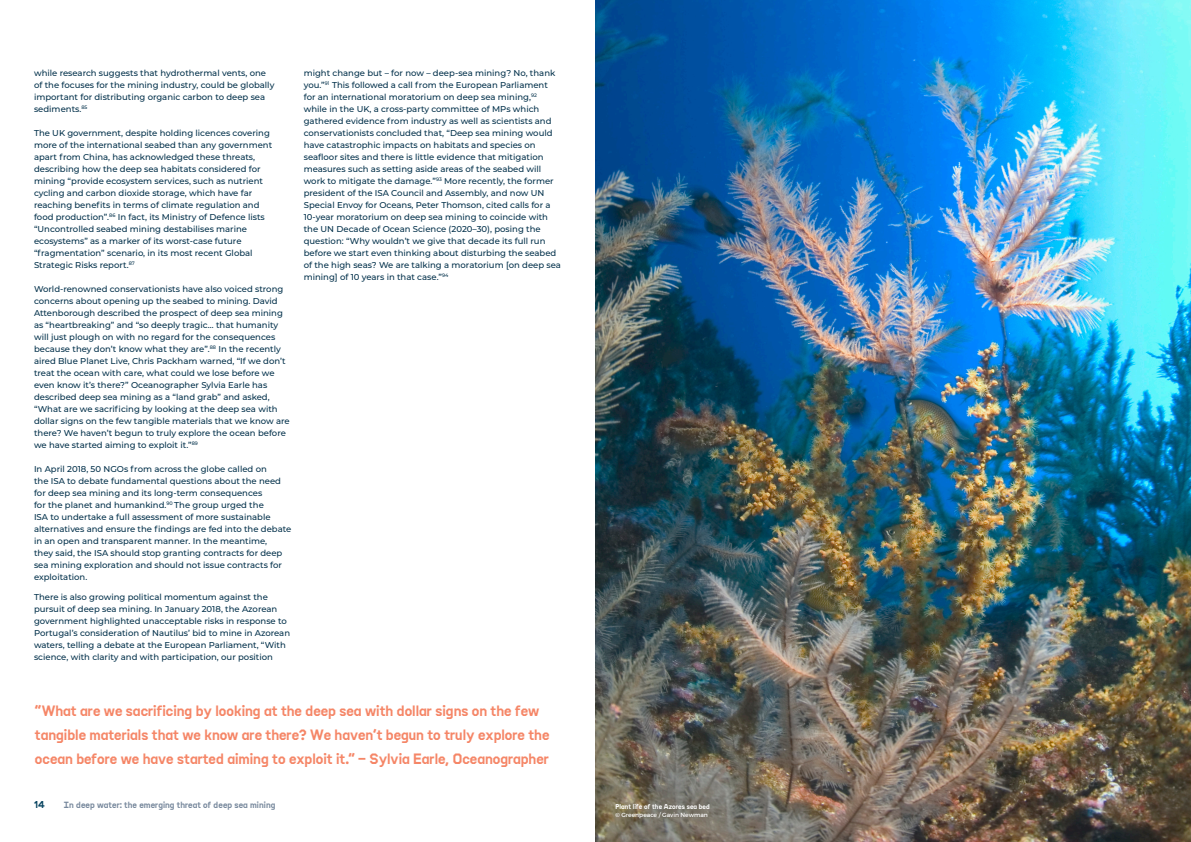
<style>
.page{position:relative;width:1191px;height:842px;background:#fff}
.page>*{position:absolute;margin:0;border:0;box-sizing:border-box;transform-origin:0 0}
.Body{font:15px/24px "Sanctuary LC";color:#f58667}
.t1{font:10px "Sanctuary LC";color:#0b4662}
.t2{font:9px "Sanctuary LC";letter-spacing:.01em;color:#78899d}
.t3{font:500 8.5px/12px "Montserrat";color:#03314b}
.captions{font:7px "Sanctuary LC";letter-spacing:.01em;color:#fff}
.captions-2{font:6px "Montserrat";color:#fff}
</style>
<div class="page">
<img style="left:595px;top:0;width:596px;height:842px">
<p class="t3" style="left:34px;top:67px;width:242px">while research suggests that hydrothermal vents, one of the focuses for the mining industry, could be globally important for distributing organic carbon to deep sea sediments.<sup>85</sup></p>
<p class="t3" style="left:34px;top:127px;width:240px">The UK government, despite holding licences covering more of the international seabed than any government apart from China, has acknowledged these threats, describing how the deep sea habitats considered for mining “provide ecosystem services, such as nutrient cycling and carbon dioxide storage, which have far reaching benefits in terms of climate regulation and food production”.<sup>86</sup> In fact, its Ministry of Defence lists “Uncontrolled seabed mining destabilises marine ecosystems” as a marker of its worst-case future “fragmentation” scenario, in its most recent Global Strategic Risks report.<sup>87</sup></p>
<p class="t3" style="left:34px;top:283px;width:257px">World-renowned conservationists have also voiced strong concerns about opening up the seabed to mining. David Attenborough described the prospect of deep sea mining as “heartbreaking” and “so deeply tragic… that humanity will just plough on with no regard for the consequences because they don’t know what they are”.<sup>88</sup> In the recently aired Blue Planet Live, Chris Packham warned, “If we don’t treat the ocean with care, what could we lose before we even know it’s there?” Oceanographer Sylvia Earle has described deep sea mining as a “land grab” and asked, “What are we sacrificing by looking at the deep sea with dollar signs on the few tangible materials that we know are there? We haven’t begun to truly explore the ocean before we have started aiming to exploit it.”<sup>89</sup></p>
<p class="t3" style="left:34px;top:463px;width:259px">In April 2018, 50 NGOs from across the globe called on<br>the ISA to debate fundamental questions about the need for deep sea mining and its long-term consequences<br>for the planet and humankind.<sup>90</sup> The group urged the<br>ISA to undertake a full assessment of more sustainable alternatives and ensure the findings are fed into the debate in an open and transparent manner. In the meantime,<br>they said, the ISA should stop granting contracts for deep sea mining exploration and should not issue contracts for exploitation.</p>
<p class="t3" style="left:34px;top:591px;width:258px">There is also growing political momentum against the pursuit of deep sea mining. In January 2018, the Azorean government highlighted unacceptable risks in response to Portugal’s consideration of Nautilus’ bid to mine in Azorean waters, telling a debate at the European Parliament, “With science, with clarity and with participation, our position</p>
<p class="t3" style="left:304px;top:67px;width:259px">might change but – for now – deep-sea mining? No, thank you.”<sup>91</sup> This followed a call from the European Parliament for an international moratorium on deep sea mining,<sup>92 </sup>while in the UK, a cross-party committee of MPs which gathered evidence from industry as well as scientists and conservationists concluded that, “Deep sea mining would have catastrophic impacts on habitats and species on seafloor sites and there is little evidence that mitigation measures such as setting aside areas of the seabed will work to mitigate the damage.”<sup>93</sup> More recently, the former president of the ISA Council and Assembly, and now UN Special Envoy for Oceans, Peter Thomson, cited calls for a 10-year moratorium on deep sea mining to coincide with the UN Decade of Ocean Science (2020–30), posing the question: “Why wouldn’t we give that decade its full run before we start even thinking about disturbing the seabed of the high seas? We are talking a moratorium [on deep sea mining] of 10 years in that case.”<sup>94</sup></p>
<p class="Body" style="left:35px;top:699px;width:516px">“What are we sacrificing by looking at the deep sea with dollar signs on the few tangible materials that we know are there? We haven’t begun to truly explore the ocean before we have started aiming to exploit it.” – Sylvia Earle, Oceanographer</p>
<p class="t1" style="left:34px;top:798px;width:12px">14</p>
<p class="t2" style="left:64px;top:799px;width:213px">In deep water: the emerging threat of deep sea mining</p>
<p class="captions" style="left:615px;top:802px;width:96px">Plant life of the Azores sea bed</p>
<p class="captions-2" style="left:615px;top:811px;width:94px">© Greenpeace / Gavin Newman</p>
</div>
